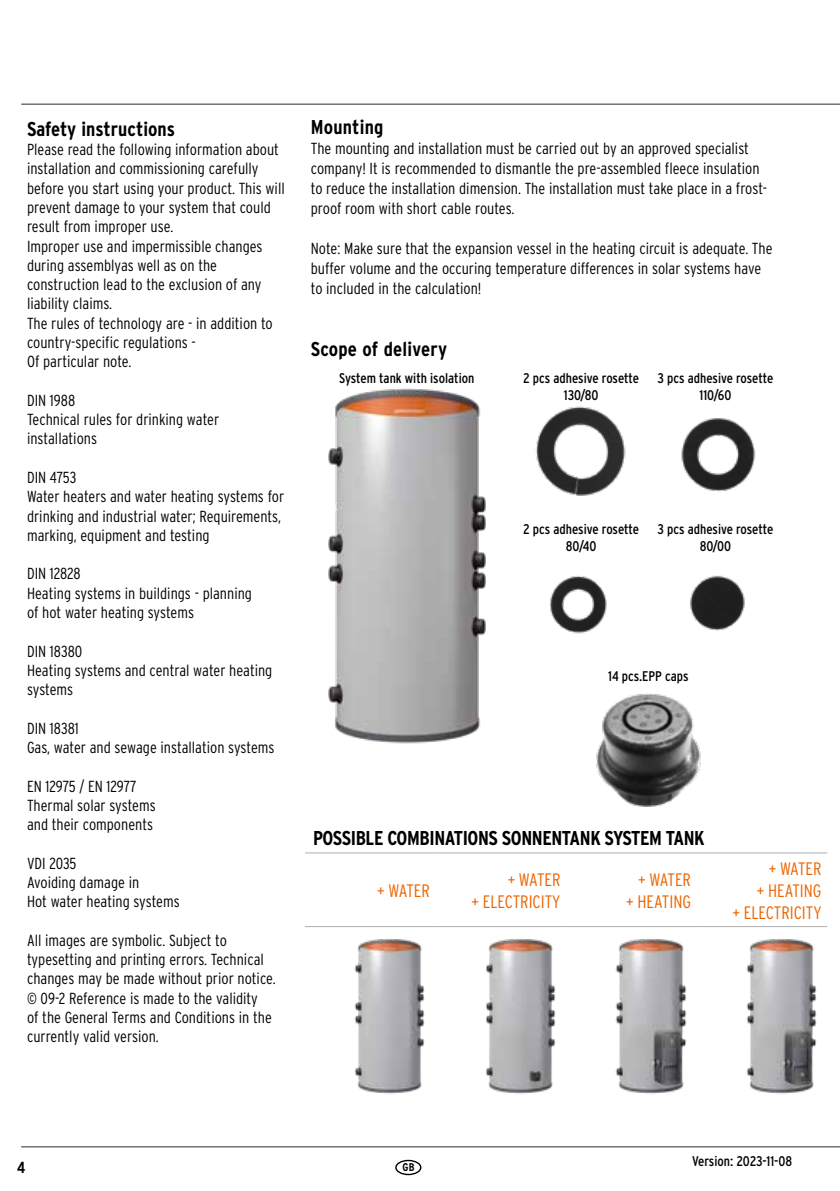
<style>
.page{position:relative;width:840px;height:1191px;background:#fff}
.page>*{position:absolute;margin:0;border:0;box-sizing:border-box;transform-origin:0 0}
.t1{font:700 20px "Interstate Condensed";letter-spacing:-.015em;color:#000}
.t2{font:700 20px "Interstate Condensed";letter-spacing:.01em;color:#000}
.t3{font:300 18px/21.6px "Interstate Condensed";color:#ec6400;text-align:right}
.t4{font:300 16px/19.2px "Interstate Condensed";color:#000}
.t5{font:700 16px "Interstate Condensed";color:#000}
.t6{font:14px/16.8px "Interstate Condensed";color:#000;text-align:center}
.t7{font:700 11.2px "Interstate Condensed";color:#000}
</style>
<div class="page">
<hr style="left:21px;top:1146px;width:818px;height:1px;background:#68676c">
<hr style="left:21px;top:103px;width:818px;height:2px;background:#68676c">
<div style="left:395px;top:1159px;width:26px;height:16px;border:1px solid #000;border-radius:50%"></div>
<img style="left:328px;top:388px;width:158px;height:356px">
<img style="left:536px;top:406px;width:90px;height:90px">
<img style="left:681px;top:418px;width:75px;height:73px">
<img style="left:550px;top:576px;width:57px;height:58px">
<img style="left:690px;top:575px;width:55px;height:56px">
<img style="left:596px;top:693px;width:105px;height:114px">
<hr style="left:305px;top:852px;width:130px;height:1px;background:#aeafb2">
<hr style="left:435px;top:852px;width:131px;height:1px;background:#aeafb2">
<hr style="left:566px;top:852px;width:130px;height:1px;background:#aeafb2">
<hr style="left:696px;top:852px;width:130px;height:1px;background:#aeafb2">
<hr style="left:305px;top:926px;width:130px;height:1px;background:#aeafb2">
<hr style="left:435px;top:926px;width:131px;height:1px;background:#aeafb2">
<hr style="left:566px;top:926px;width:130px;height:1px;background:#aeafb2">
<hr style="left:696px;top:926px;width:130px;height:1px;background:#aeafb2">
<img style="left:354px;top:939px;width:71px;height:155px">
<img style="left:485px;top:939px;width:71px;height:155px">
<img style="left:615px;top:939px;width:72px;height:155px">
<img style="left:746px;top:939px;width:71px;height:155px">
<p class="t1" style="left:27px;top:118px;width:149px">Safety instructions</p>
<p class="t4" style="left:27px;top:140px;width:259px">Please read the following information about installation and commissioning carefully before you start using your product. This will prevent damage to your system that could result from improper use.<br>Improper use and impermissible changes during assemblyas well as on the construction lead to the exclusion of any liability claims.<br>The rules of technology are - in addition to country-specific regulations -<br>Of particular note.</p>
<p class="t4" style="left:27px;top:390px;width:193px">DIN 1988<br>Technical rules for drinking water installations</p>
<p class="t4" style="left:27px;top:467px;width:258px">DIN 4753<br>Water heaters and water heating systems for drinking and industrial water; Requirements, marking, equipment and testing</p>
<p class="t4" style="left:27px;top:564px;width:226px">DIN 12828<br>Heating systems in buildings - planning of hot water heating systems</p>
<p class="t4" style="left:27px;top:641px;width:247px">DIN 18380<br>Heating systems and central water heating systems</p>
<p class="t4" style="left:27px;top:718px;width:249px">DIN 18381<br>Gas, water and sewage installation systems</p>
<p class="t4" style="left:27px;top:776px;width:130px">EN 12975 / EN 12977<br>Thermal solar systems and their components</p>
<p class="t4" style="left:27px;top:853px;width:154px">VDI 2035<br>Avoiding damage in<br>Hot water heating systems</p>
<p class="t4" style="left:27px;top:930px;width:250px">All images are symbolic. Subject to typesetting and printing errors. Technical changes may be made without prior notice. © 09-2 Reference is made to the validity<br>of the General Terms and Conditions in the currently valid version.</p>
<p class="t2" style="left:310px;top:115px;width:74px">Mounting</p>
<p class="t4" style="left:310px;top:138px;width:457px;line-height:20px">The mounting and installation must be carried out by an approved specialist company! It is recommended to dismantle the pre-assembled fleece insulation to reduce the installation dimension. The installation must take place in a frost&shy;proof room with short cable routes.</p>
<p class="t4" style="left:310px;top:238px;width:463px;line-height:20px">Note: Make sure that the expansion vessel in the heating circuit is adequate. The buffer volume and the occuring temperature differences in solar systems have to included in the calculation!</p>
<p class="t2" style="left:310px;top:337px;width:138px">Scope of delivery</p>
<p class="t6" style="left:339px;top:369px;width:137px">System tank with isolation</p>
<p class="t6" style="left:523px;top:369px;width:117px">2 pcs adhesive rosette<br>130/80</p>
<p class="t6" style="left:657px;top:369px;width:117px">3 pcs adhesive rosette<br>110/60</p>
<p class="t6" style="left:523px;top:520px;width:117px">2 pcs adhesive rosette<br>80/40</p>
<p class="t6" style="left:657px;top:520px;width:117px">3 pcs adhesive rosette<br>80/00</p>
<p class="t6" style="left:608px;top:667px;width:82px">14 pcs.EPP caps</p>
<p class="t1" style="left:313px;top:826px;width:393px">POSSIBLE COMBINATIONS SONNENTANK SYSTEM TANK</p>
<p class="t3" style="left:377px;top:879px;width:54px">+ WATER</p>
<p class="t3" style="left:471px;top:869px;width:90px">+ WATER<br>+ ELECTRICITY</p>
<p class="t3" style="left:625px;top:869px;width:66px">+ WATER<br>+ HEATING</p>
<p class="t3" style="left:732px;top:858px;width:90px">+ WATER<br>+ HEATING<br>+ ELECTRICITY</p>
<p class="t5" style="left:17px;top:1158px;width:10px">4</p>
<p class="t7" style="left:402px;top:1161px;width:13px">GB</p>
<p class="t6" style="left:691px;top:1152px;width:101px">Version: 2023-11-08</p>
</div>
